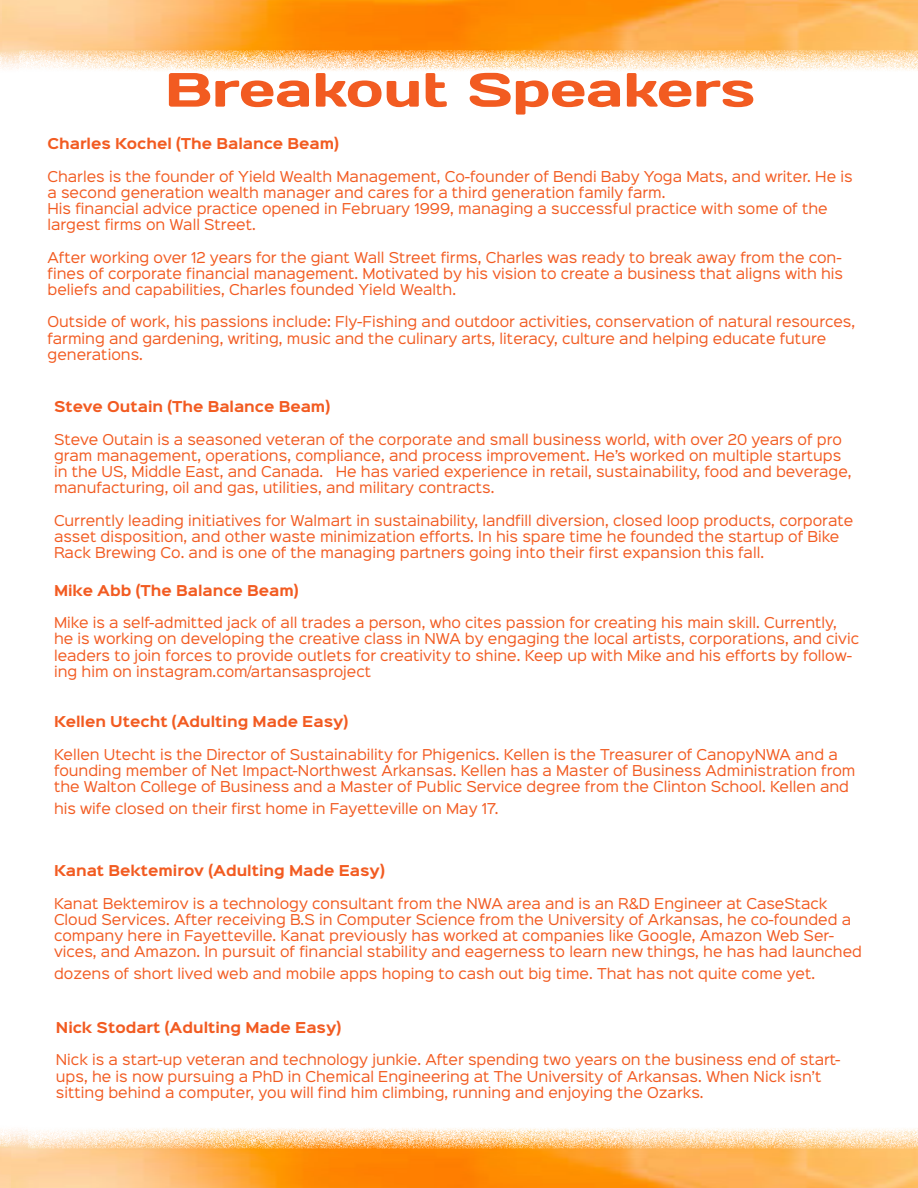
<style>
.page{position:relative;width:918px;height:1188px;background:#fff}
.page>*{position:absolute;margin:0;border:0;box-sizing:border-box;transform-origin:0 0}
.t1{font:48px "Days";color:#f25b21;scale:1.19 1}
.t2{font:13.5px/16.2px "Sinkin Sans 400";color:#f25b21}
.t3{font:700 13.5px "Sinkin Sans 700";color:#f25b21}
</style>
<div class="page">
<img style="left:0;top:0;width:3px;height:69px">
<img style="left:0;top:1129px;width:11px;height:59px">
<img style="left:11px;top:1128px;width:907px;height:60px">
<img style="left:3px;top:0;width:915px;height:71px">
<p class="t1" style="left:165px;top:59px;width:497px">Breakout Speakers</p>
<p class="t3" style="left:48px;top:137px;width:293px">Charles Kochel (The Balance Beam)</p>
<p class="t2" style="left:48px;top:167px;width:807px">Charles is the founder of Yield Wealth Management, Co-founder of Bendi Baby Yoga Mats, and writer. He is a second generation wealth manager and cares for a third generation family farm.</p>
<p class="t2" style="left:48px;top:199px;width:782px">His financial advice practice opened in February 1999, managing a successful practice with some of the largest firms on Wall Street.</p>
<p class="t2" style="left:48px;top:248px;width:797px;text-align:justify">After working over 12 years for the giant Wall Street firms, Charles was ready to break away from the con&shy;fines of corporate financial management. Motivated by his vision to create a business that aligns with his beliefs and capabilities, Charles founded Yield Wealth.</p>
<p class="t2" style="left:48px;top:313px;width:809px">Outside of work, his passions include: Fly-Fishing and outdoor activities, conservation of natural resources, farming and gardening, writing, music and the culinary arts, literacy, culture and helping educate future generations.</p>
<p class="t3" style="left:54px;top:400px;width:278px">Steve Outain (The Balance Beam)</p>
<p class="t2" style="left:54px;top:430px;width:789px">Steve Outain is a seasoned veteran of the corporate and small business world, with over 20 years of pro</p>
<p class="t2" style="left:54px;top:446px;width:799px">gram management, operations, compliance, and process improvement. He’s worked on multiple startups in the US, Middle East, and Canada. He has varied experience in retail, sustainability, food and beverage, manufacturing, oil and gas, utilities, and military contracts.</p>
<p class="t2" style="left:54px;top:511px;width:801px">Currently leading initiatives for Walmart in sustainability, landfill diversion, closed loop products, corporate asset disposition, and other waste minimization efforts. In his spare time he founded the startup of Bike<br>Rack Brewing Co. and is one of the managing partners going into their first expansion this fall.</p>
<p class="t3" style="left:54px;top:583px;width:246px">Mike Abb (The Balance Beam)</p>
<p class="t2" style="left:54px;top:613px;width:807px">Mike is a self-admitted jack of all trades a person, who cites passion for creating his main skill. Currently, he is working on developing the creative class in NWA by engaging the local artists, corporations, and civic leaders to join forces to provide outlets for creativity to shine. Keep up with Mike and his efforts by follow&shy;ing him on instagram.com/artansasproject</p>
<p class="t3" style="left:54px;top:715px;width:296px">Kellen Utecht (Adulting Made Easy)</p>
<p class="t2" style="left:54px;top:745px;width:803px">Kellen Utecht is the Director of Sustainability for Phigenics. Kellen is the Treasurer of CanopyNWA and a founding member of Net Impact-Northwest Arkansas. Kellen has a Master of Business Administration from the Walton College of Business and a Master of Public Service degree from the Clinton School. Kellen and</p>
<p class="t2" style="left:54px;top:799px;width:446px">his wife closed on their first home in Fayetteville on May 17.</p>
<p class="t3" style="left:54px;top:864px;width:332px">Kanat Bektemirov (Adulting Made Easy)</p>
<p class="t2" style="left:54px;top:894px;width:810px">Kanat Bektemirov is a technology consultant from the NWA area and is an R&amp;D Engineer at CaseStack Cloud Services. After receiving B.S in Computer Science from the University of Arkansas, he co-founded a company here in Fayetteville. Kanat previously has worked at companies like Google, Amazon Web Ser&shy;vices, and Amazon. In pursuit of financial stability and eagerness to learn new things, he has had launched</p>
<p class="t2" style="left:54px;top:964px;width:763px">dozens of short lived web and mobile apps hoping to cash out big time. That has not quite come yet.</p>
<p class="t3" style="left:56px;top:1020px;width:287px">Nick Stodart (Adulting Made Easy)</p>
<p class="t2" style="left:56px;top:1051px;width:786px">Nick is a start-up veteran and technology junkie. After spending two years on the business end of start&shy;ups, he is now pursuing a PhD in Chemical Engineering at The University of Arkansas. When Nick isn’t sitting behind a computer, you will find him climbing, running and enjoying the Ozarks.</p>
</div>
